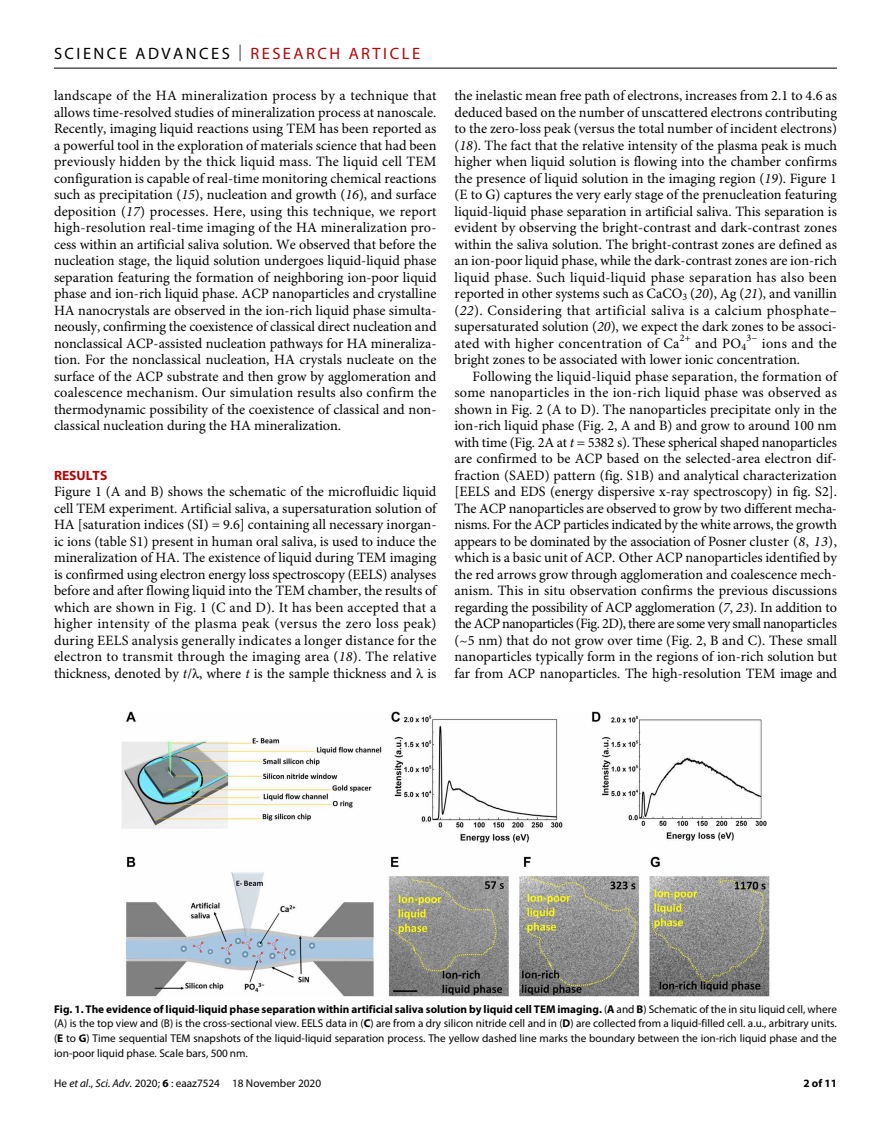
<style>
.page{position:relative;width:891px;height:1134px;background:#fff}
.page>*{position:absolute;margin:0;border:0;box-sizing:border-box;transform-origin:0 0}
.t1{font:16.5px "Myriad Pro";letter-spacing:.15em;color:#000}
.t2{font:14.25px/16.5px "Minion Pro";color:#000;text-align:justify}
.t3{font:700 13.5px "Myriad Pro";color:#b10508}
.t4{font:11.25px/15px "Myriad Pro";color:#000;text-align:justify}
.t5{font:700 11.25px "Myriad Pro";color:#000}
.s1{font-weight:300}
.s2{color:#b10508}
.s3{font-style:italic}
.s4{font-weight:700}
</style>
<div class="page">
<hr style="left:54px;top:68px;width:783px;height:1px;background:#000">
<img style="left:122px;top:712px;width:648px;height:284px">
<p class="t1" style="left:54px;top:40px;width:368px">SCIENCE ADVANCES <span class="s1">|</span> <span class="s2">RESEARCH ARTICLE</span></p>
<p class="t2" style="left:54px;top:89px;width:384px">landscape of the HA mineralization process by a technique that allows time-resolved studies of mineralization process at nanoscale.<br>Recently, imaging liquid reactions using TEM has been reported as a powerful tool in the exploration of materials science that had been previously hidden by the thick liquid mass. The liquid cell TEM configuration is capable of real-time monitoring chemical reactions such as precipitation (<span class="s3">15</span>), nucleation and growth (<span class="s3">16</span>), and surface deposition (<span class="s3">17</span>) processes. Here, using this technique, we report high-resolution real-time imaging of the HA mineralization pro&shy;cess within an artificial saliva solution. We observed that before the nucleation stage, the liquid solution undergoes liquid-liquid phase separation featuring the formation of neighboring ion-poor liquid phase and ion-rich liquid phase. ACP nanoparticles and crystalline HA nanocrystals are observed in the ion-rich liquid phase simulta&shy;neously, confirming the coexistence of classical direct nucleation and nonclassical ACP-assisted nucleation pathways for HA mineraliza&shy;tion. For the nonclassical nucleation, HA crystals nucleate on the surface of the ACP substrate and then grow by agglomeration and coalescence mechanism. Our simulation results also confirm the thermodynamic possibility of the coexistence of classical and non&shy;classical nucleation during the HA mineralization.</p>
<p class="t3" style="left:54px;top:464px;width:55px">RESULTS</p>
<p class="t2" style="left:54px;top:485px;width:384px">Figure 1 (A and B) shows the schematic of the microfluidic liquid cell TEM experiment. Artificial saliva, a supersaturation solution of HA [saturation indices (SI) = 9.6] containing all necessary inorgan&shy;ic ions (table S1) present in human oral saliva, is used to induce the mineralization of HA. The existence of liquid during TEM imaging is confirmed using electron energy loss spectroscopy (EELS) analyses before and after flowing liquid into the TEM chamber, the results of which are shown in Fig. 1 (C and D). It has been accepted that a higher intensity of the plasma peak (versus the zero loss peak) during EELS analysis generally indicates a longer distance for the electron to transmit through the imaging area (<span class="s3">18</span>). The relative thickness, denoted by <span class="s3">t</span>/●, where <span class="s3">t</span> is the sample thickness and ● is</p>
<p class="t2" style="left:454px;top:89px;width:384px">the inelastic mean free path of electrons, increases from 2.1 to 4.6 as deduced based on the number of unscattered electrons contributing to the zero-loss peak (versus the total number of incident electrons) (<span class="s3">18</span>). The fact that the relative intensity of the plasma peak is much higher when liquid solution is flowing into the chamber confirms the presence of liquid solution in the imaging region (<span class="s3">19</span>). Figure 1 (E to G) captures the very early stage of the prenucleation featuring liquid-liquid phase separation in artificial saliva. This separation is evident by observing the bright-contrast and dark-contrast zones within the saliva solution. The bright-contrast zones are defined as an ion-poor liquid phase, while the dark-contrast zones are ion-rich liquid phase. Such liquid-liquid phase separation has also been reported in other systems such as CaCO<sub>3</sub> (<span class="s3">20</span>), Ag (<span class="s3">21</span>), and vanillin (<span class="s3">22</span>). Considering that artificial saliva is a calcium phosphate– supersaturated solution (<span class="s3">20</span>), we expect the dark zones to be associ&shy;ated with higher concentration of Ca<sup>2+</sup> and PO<sub>4</sub><sup>3−</sup> ions and the bright zones to be associated with lower ionic concentration.</p>
<p class="t2" style="left:455px;top:369px;width:384px;text-indent:18px">Following the liquid-liquid phase separation, the formation of some nanoparticles in the ion-rich liquid phase was observed as shown in Fig. 2 (A to D). The nanoparticles precipitate only in the ion-rich liquid phase (Fig. 2, A and B) and grow to around 100 nm with time (Fig. 2A at <span class="s3">t</span> = 5382 s). These spherical shaped nanoparticles are confirmed to be ACP based on the selected-area electron dif&shy;fraction (SAED) pattern (fig. S1B) and analytical characterization [EELS and EDS (energy dispersive x-ray spectroscopy) in fig. S2].<br>The ACP nanoparticles are observed to grow by two different mecha&shy;nisms. For the ACP particles indicated by the white arrows, the growth appears to be dominated by the association of Posner cluster (<span class="s3">8</span>, <span class="s3">13</span>), which is a basic unit of ACP. Other ACP nanoparticles identified by the red arrows grow through agglomeration and coalescence mech&shy;anism. This in situ observation confirms the previous discussions regarding the possibility of ACP agglomeration (<span class="s3">7</span>, <span class="s3">23</span>). In addition to the ACP nanoparticles (Fig. 2D), there are some very small nanoparticles (~5 nm) that do not grow over time (Fig. 2, B and C). These small nanoparticles typically form in the regions of ion-rich solution but far from ACP nanoparticles. The high-resolution TEM image and</p>
<p class="t4" style="left:54px;top:1001px;width:785px"><span class="s4">Fig. 1. The evidence of liquid-liquid phase separation within artificial saliva solution by liquid cell TEM imaging.</span> (<span class="s4">A</span> and <span class="s4">B</span>) Schematic of the in situ liquid cell, where (A) is the top view and (B) is the cross-sectional view. EELS data in (<span class="s4">C</span>) are from a dry silicon nitride cell and in (<span class="s4">D</span>) are collected from a liquid-filled cell. a.u., arbitrary units. (<span class="s4">E</span> to <span class="s4">G</span>) Time sequential TEM snapshots of the liquid-liquid separation process. The yellow dashed line marks the boundary between the ion-rich liquid phase and the ion-poor liquid phase. Scale bars, 500 nm.</p>
<p class="t4" style="left:54px;top:1076px;width:269px">He <span class="s3">et al</span>., <span class="s3">Sci. Adv.</span> 2020; <span class="s4">6</span> : eaaz7524 18 November 2020</p>
<p class="t5" style="left:803px;top:1074px;width:35px">2 of 11</p>
</div>
